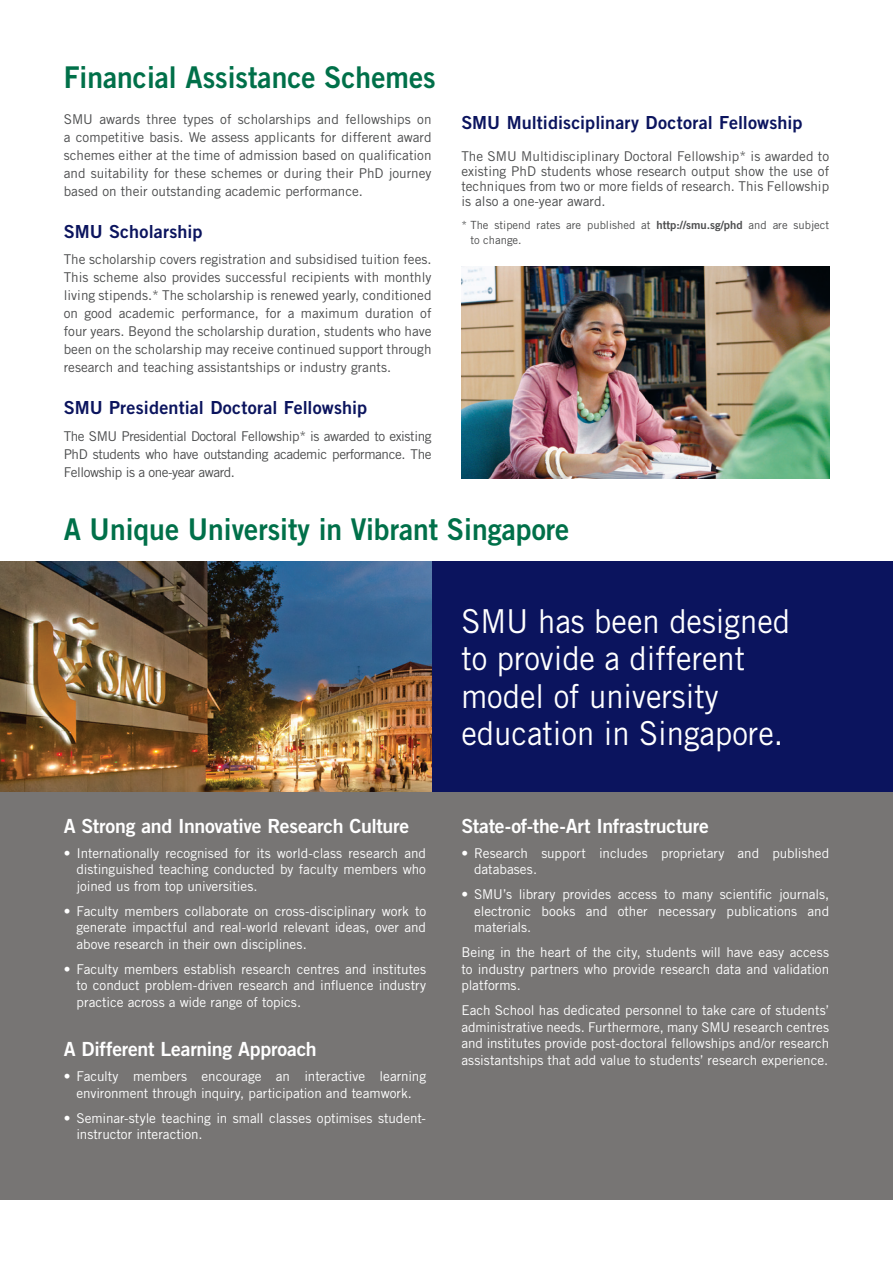
<style>
.page{position:relative;width:893px;height:1263px;background:#fff}
.page>*{position:absolute;margin:0;border:0;box-sizing:border-box;transform-origin:0 0}
.t1{font:33px/37.5px "Trade Gothic LT Std";color:#fff;scale:.94 1}
.t2{font:30px "Trade Gothic Bold Two";color:#007049;scale:.94 1}
.t3{font:19.5px "Trade Gothic LT Std Bd 2";letter-spacing:-.015em;color:#fff}
.t4{font:18px "Trade Gothic Bold Two";letter-spacing:.005em;color:#0b145e}
.t5{font:13.5px/16.5px "Trade Gothic LT Std";letter-spacing:-.005em;color:#fff;text-align:justify}
.t6{font:13.5px/18px "Trade Gothic LT Std";color:#4b4c4d;text-align:justify}
.t7{font:11.25px/15px "Trade Gothic LT Std";color:#4b4c4d}
.s1{font-family:"Trade Gothic LT Std Bd 2"}
</style>
<div class="page">
<img style="left:461px;top:267px;width:368px;height:212px">
<div style="left:0;top:614px;width:893px;height:585px;background:#777574"></div>
<div style="left:370px;top:562px;width:523px;height:230px;background:#0b145e"></div>
<img style="left:0;top:562px;width:432px;height:230px">
<h2 class="t2" style="left:64px;top:59px;width:397px">Financial Assistance Schemes</h2>
<p class="t6" style="left:64px;top:110px;width:369px">SMU awards three types of scholarships and fellowships on a competitive basis. We assess applicants for different award schemes either at the time of admission based on qualification and suitability for these schemes or during their PhD journey based on their outstanding academic performance.</p>
<h3 class="t4" style="left:64px;top:220px;width:140px">SMU Scholarship</h3>
<p class="t6" style="left:64px;top:250px;width:369px">The scholarship covers registration and subsidised tuition fees.<br>This scheme also provides successful recipients with monthly living stipends.* The scholarship is renewed yearly, conditioned on good academic performance, for a maximum duration of four years. Beyond the scholarship duration, students who have been on the scholarship may receive continued support through research and teaching assistantships or industry grants.</p>
<h3 class="t4" style="left:64px;top:397px;width:305px">SMU Presidential Doctoral Fellowship</h3>
<p class="t6" style="left:64px;top:427px;width:369px">The SMU Presidential Doctoral Fellowship* is awarded to existing PhD students who have outstanding academic performance. The Fellowship is a one-year award.</p>
<h3 class="t4" style="left:461px;top:111px;width:343px">SMU Multidisciplinary Doctoral Fellowship</h3>
<p class="t6" style="left:461px;top:148px;width:369px;line-height:15px">The SMU Multidisciplinary Doctoral Fellowship* is awarded to existing PhD students whose research output show the use of techniques from two or more fields of research. This Fellowship is also a one-year award.</p>
<p class="t7" style="left:470px;top:217px;width:360px;text-indent:-9px">* The stipend rates are published at <span class="s1">http://smu.sg/phd</span> and are subject to change.</p>
<h2 class="t2" style="left:64px;top:511px;width:539px">A Unique University in Vibrant Singapore</h2>
<h3 class="t3" style="left:64px;top:814px;width:347px">A Strong and Innovative Research Culture</h3>
<p class="t5" style="left:77px;top:845px;width:351px;text-indent:-13px">• Internationally recognised for its world-class research and distinguished teaching conducted by faculty members who joined us from top universities.</p>
<p class="t5" style="left:77px;top:903px;width:351px;text-indent:-13px">• Faculty members collaborate on cross-disciplinary work to generate impactful and real-world relevant ideas, over and above research in their own disciplines.</p>
<p class="t5" style="left:77px;top:961px;width:351px;text-indent:-13px">• Faculty members establish research centres and institutes to conduct problem-driven research and influence industry practice across a wide range of topics.</p>
<h3 class="t3" style="left:64px;top:1037px;width:254px">A Different Learning Approach</h3>
<p class="t5" style="left:64px;top:1068px;width:364px;text-align:center">• Faculty members encourage an interactive learning environment through inquiry, participation and teamwork.</p>
<p class="t5" style="left:77px;top:1109px;width:351px;text-indent:-13px">• Seminar-style teaching in small classes optimises student&shy;instructor interaction.</p>
<h1 class="t1" style="left:461px;top:602px;width:351px">SMU has been designed to provide a different model of university education in Singapore.</h1>
<h3 class="t3" style="left:461px;top:814px;width:249px">State-of-the-Art Infrastructure</h3>
<p class="t5" style="left:474px;top:845px;width:357px;text-indent:-13px">• Research support includes proprietary and published databases.</p>
<p class="t5" style="left:474px;top:886px;width:357px;text-indent:-13px">• SMU’s library provides access to many scientific journals, electronic books and other necessary publications and materials.</p>
<p class="t5" style="left:461px;top:944px;width:369px">Being in the heart of the city, students will have easy access to industry partners who provide research data and validation platforms.</p>
<p class="t5" style="left:461px;top:1002px;width:369px">Each School has dedicated personnel to take care of students’ administrative needs. Furthermore, many SMU research centres and institutes provide post-doctoral fellowships and/or research assistantships that add value to students’ research experience.</p>
</div>
